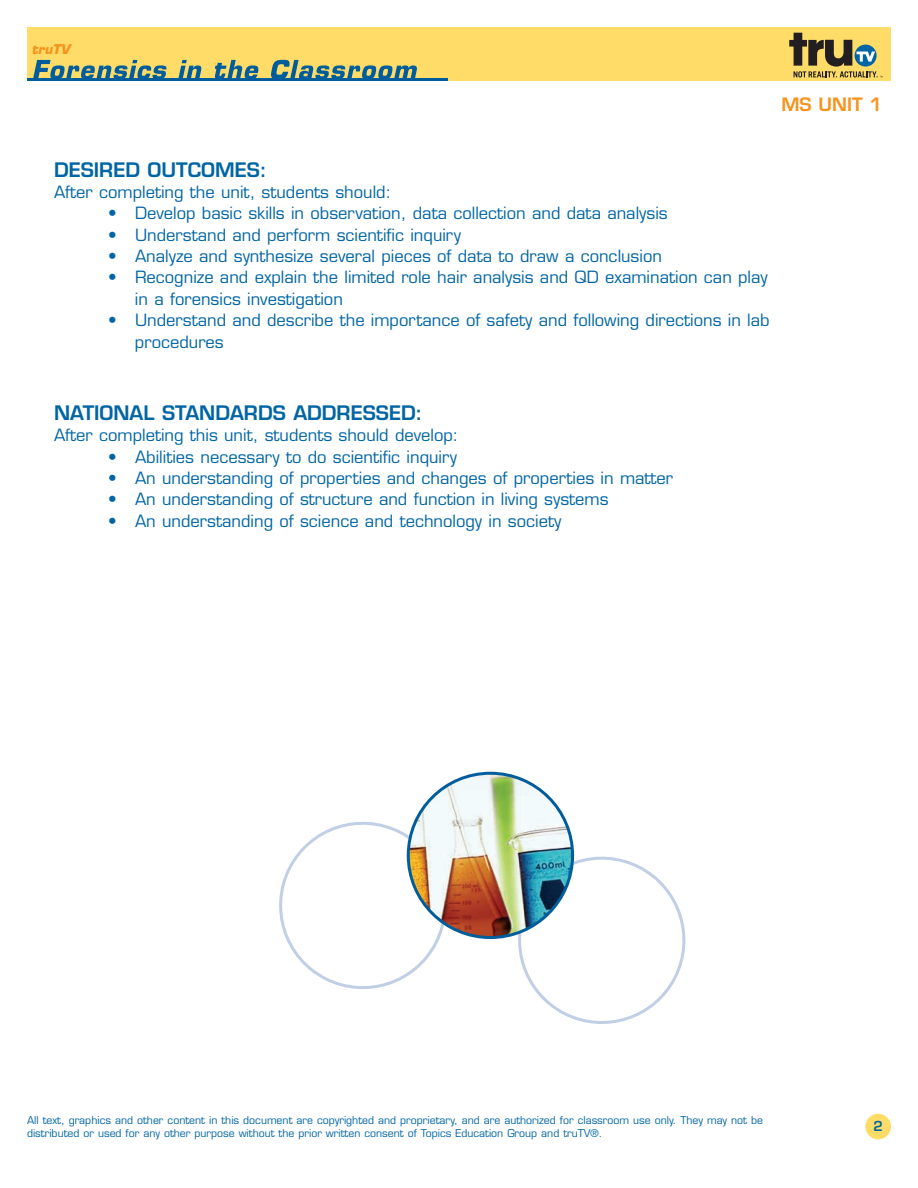
<style>
.page{position:relative;width:918px;height:1188px;background:#fff}
.page>*{position:absolute;margin:0;border:0;box-sizing:border-box;transform-origin:0 0}
.t1{font:600 19.5px "Eurostile";color:#0065a4}
.t2{font:600 18px "Eurostile";color:#f7931d}
.t3{font:16.5px/21.3px "Eurostile";color:#0065a4}
.t4{font:600 13.5px "Eurostile";color:#0065a4}
.t5{font:italic 700 13.05px "Eurostile";color:#f7931d}
.t6{font:10.5px/12.6px "Eurostile";color:#0065a4}
</style>
<div class="page">
<div style="left:27px;top:27px;width:864px;height:54px;background:#ffdc68"></div>
<svg style="left:33px;top:60px;width:134px;height:18px"></svg>
<svg style="left:178px;top:60px;width:24px;height:18px"></svg>
<svg style="left:214px;top:60px;width:45px;height:18px"></svg>
<svg style="left:271px;top:60px;width:146px;height:18px"></svg>
<hr style="left:27px;top:78px;width:421px;height:3px;background:#005d9c">
<svg style="left:789px;top:33px;width:94px;height:44px"></svg>
<div style="left:865px;top:1114px;width:26px;height:25px;background:#ffdc68;border-radius:50%"></div>
<svg style="left:279px;top:772px;width:407px;height:252px"></svg>
<p class="t5" style="left:31px;top:44px;width:42px">truTV</p>
<p class="t2" style="left:781px;top:97px;width:102px">MS UNIT 1</p>
<p class="t1" style="left:54px;top:162px;width:214px">DESIRED OUTCOMES:</p>
<p class="t3" style="left:54px;top:183px;width:339px">After completing the unit, students should:</p>
<p class="t3" style="left:108px;top:204px;width:561px">• Develop basic skills in observation, data collection and data analysis</p>
<p class="t3" style="left:108px;top:226px;width:354px">• Understand and perform scientific inquiry</p>
<p class="t3" style="left:108px;top:247px;width:555px">• Analyze and synthesize several pieces of data to draw a conclusion</p>
<p class="t3" style="left:135px;top:269px;width:634px;text-indent:-27px">• Recognize and explain the limited role hair analysis and QD examination can play in a forensics investigation</p>
<p class="t3" style="left:135px;top:311px;width:636px;text-indent:-27px">• Understand and describe the importance of safety and following directions in lab procedures</p>
<p class="t1" style="left:54px;top:405px;width:370px">NATIONAL STANDARDS ADDRESSED:</p>
<p class="t3" style="left:54px;top:426px;width:406px">After completing this unit, students should develop:</p>
<p class="t3" style="left:108px;top:448px;width:351px">• Abilities necessary to do scientific inquiry</p>
<p class="t3" style="left:108px;top:469px;width:567px">• An understanding of properties and changes of properties in matter</p>
<p class="t3" style="left:108px;top:491px;width:502px">• An understanding of structure and function in living systems</p>
<p class="t3" style="left:108px;top:512px;width:455px">• An understanding of science and technology in society</p>
<p class="t6" style="left:27px;top:1115px;width:738px">All text, graphics and other content in this document are copyrighted and proprietary, and are authorized for classroom use only. They may not be distributed or used for any other purpose without the prior written consent of Topics Education Group and truTV®.</p>
<p class="t4" style="left:874px;top:1121px;width:11px">2</p>
</div>
